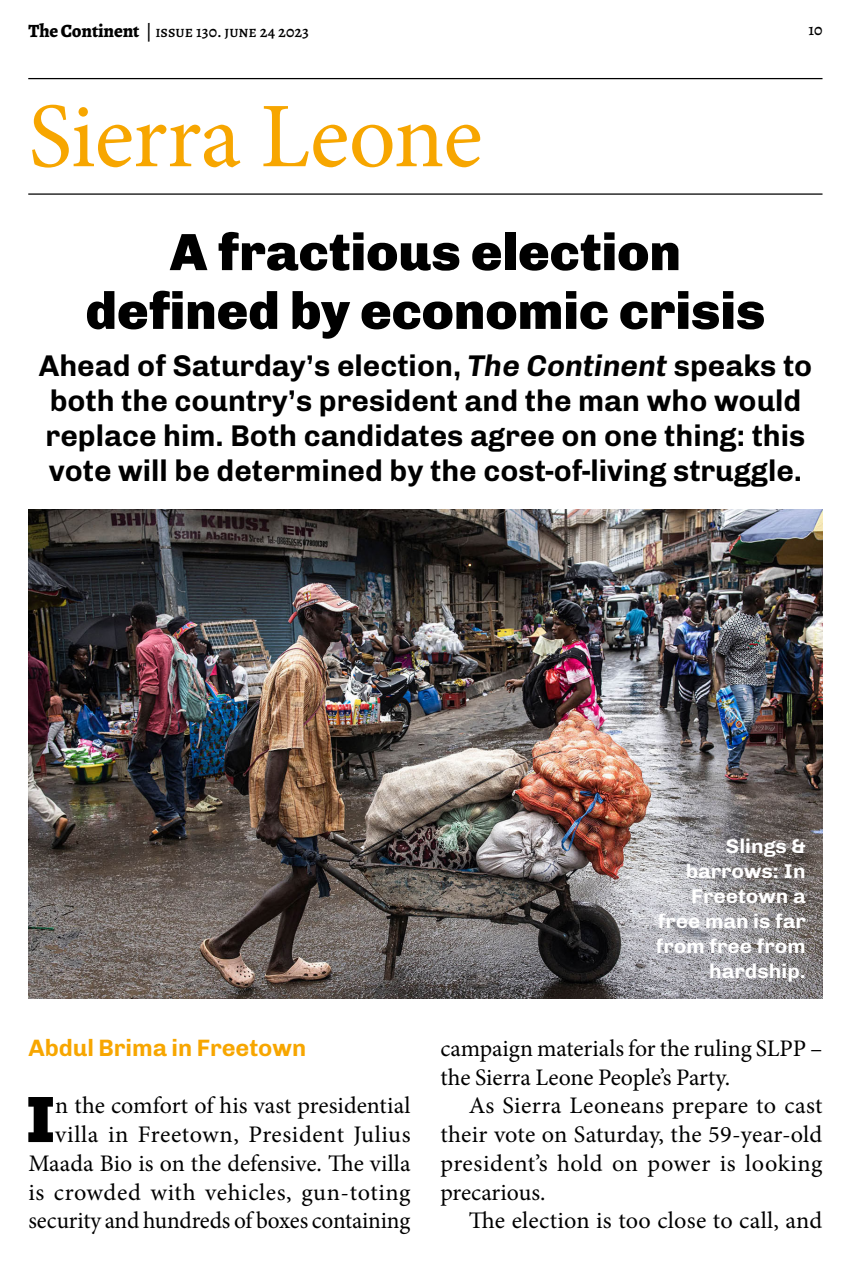
<style>
.page{position:relative;width:851px;height:1276px;background:#fff}
.page>*{position:absolute;margin:0;border:0;box-sizing:border-box;transform-origin:0 0}
.t1{font:92.5px "Minion Pro";letter-spacing:-.01em;color:#f7a600}
.t2{font:900 65.75px "Chivo";color:#000}
.t3{font:900 52.5px/58.8px "Chivo";color:#000;text-align:center}
.t4{font:700 30px/35px "Chivo";color:#000}
.t5{font:23.75px/28.8px "Minion Pro";letter-spacing:.005em;color:#000;text-align:right}
.t6{font:700 23.75px "Chivo";color:#f7a600}
.t7{font:700 20px/25px "Chivo";color:#fff;text-align:right;scale:1.05 1}
.t8{font:500 16.25px "Alegreya";color:#000}
.s1{font-weight:800;font-size:18.75px}
.s2{font-size:17.5px}
.s3{font-style:italic}
</style>
<div class="page">
<hr style="left:28px;top:78px;width:794px;height:1px;background:#000">
<hr style="left:28px;top:193px;width:794px;height:2px;background:#000">
<img style="left:28px;top:509px;width:794px;height:489px">
<p class="t8" style="left:28px;top:22px;width:282px"><span class="s1">The Continent</span> <span class="s2">|</span> issue 130. june 24 2023</p>
<p class="t8" style="left:808px;top:19px;width:16px">10</p>
<p class="t1" style="left:28px;top:75px;width:455px">Sierra Leone</p>
<p class="t3" style="left:85px;top:223px;width:681px">A fractious election defined by economic crisis</p>
<p class="t4" style="left:39px;top:348px;width:774px">Ahead of Saturday’s election, <span class="s3">The Continent</span> speaks to both the country’s president and the man who would replace him. Both candidates agree on one thing: this vote will be determined by the cost-of-living struggle.</p>
<p class="t6" style="left:28px;top:1033px;width:279px">Abdul Brima in Freetown</p>
<p class="t5" style="left:28px;top:1091px;width:384px">n the comfort of his vast presidential villa in Freetown, President Julius Maada Bio is on the defensive. The villa is crowded with vehicles, gun-toting security and hundreds of boxes containing</p>
<p class="t2" style="left:26px;top:1080px;width:31px">I</p>
<p class="t7" style="left:655px;top:833px;width:144px">Slings &amp; barrows: In<br>Freetown a free man is far from free from hardship.</p>
<p class="t5" style="left:440px;top:1034px;width:383px;text-align:left">campaign materials for the ruling SLPP – the Sierra Leone People’s Party.</p>
<p class="t5" style="left:440px;top:1091px;width:383px;text-align:justify;text-indent:28px">As Sierra Leoneans prepare to cast their vote on Saturday, the 59-year-old president’s hold on power is looking precarious.</p>
<p class="t5" style="left:468px;top:1206px;width:355px">The election is too close to call, and</p>
</div>
